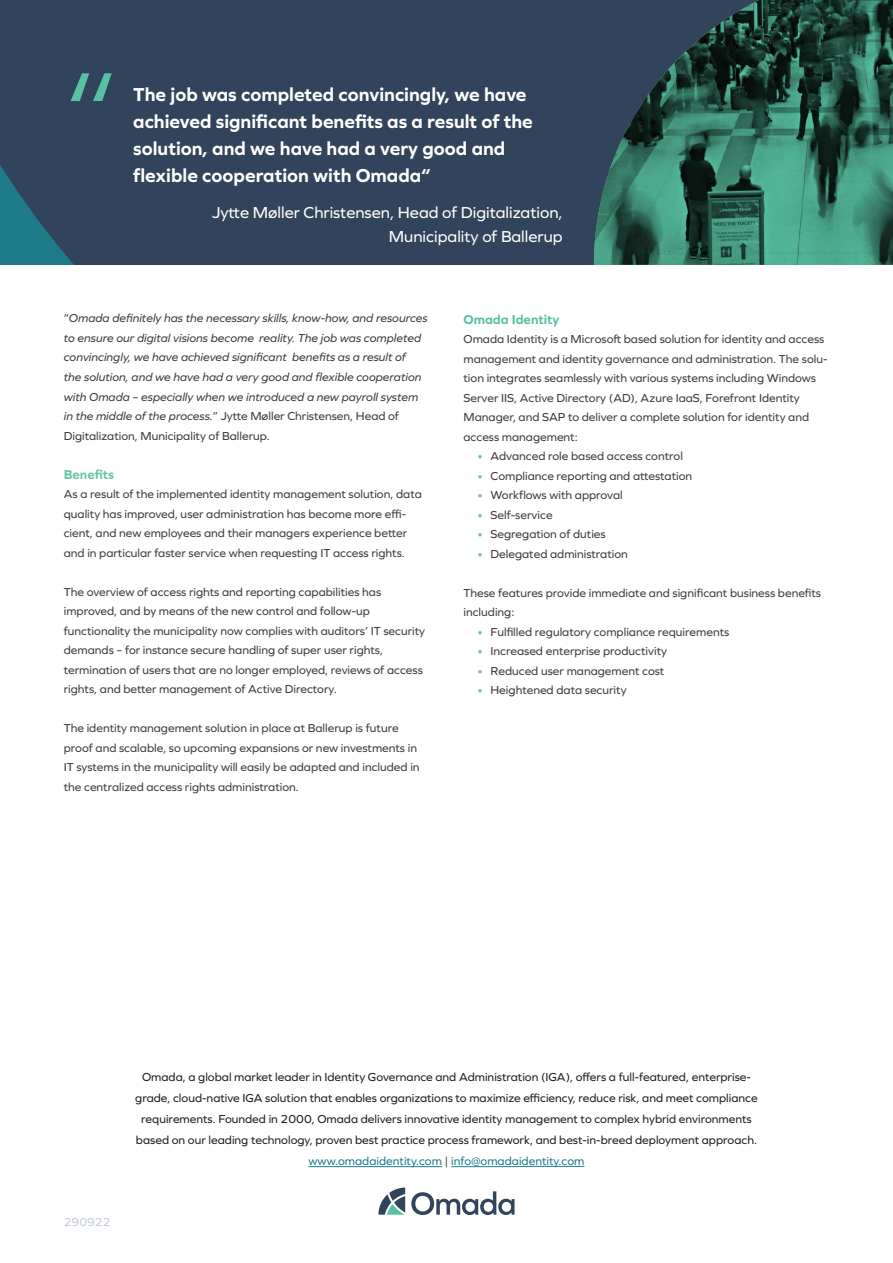
<style>
.page{position:relative;width:893px;height:1263px;background:#fff}
.page>*{position:absolute;margin:0;border:0;box-sizing:border-box;transform-origin:0 0}
.t1{font:132px "Graphie";color:#58c1a1}
.t2{font:700 19.5px/27px "Graphie";color:#fff}
.t3{font:16.5px/24px "Graphie";color:#fff;text-align:right}
.t4{font:700 13.5px "Graphie";color:#58c1a1}
.t5{font:700 13.5px "Graphie";color:#69c7aa}
.t6{font:12px/19.5px "Graphie";color:#3e3e3f}
.Contact_us{font:12px/21px "Graphie";color:#231f20;text-align:center}
.t7{font:italic 12px/19.5px "Graphie";color:#3e3e3f}
.Contact_us-2{font:12px "Graphie";color:#1e7c88}
.Bullet_list_1{font:12px "Graphie";color:#c3cbde}
.s1{font-style:normal}
.s2{color:#69c7aa}
.s3{color:#323232}
</style>
<div class="page">
<div style="left:0;top:0;width:893px;height:265px;background:#32445b"></div>
<svg style="left:0;top:165px;width:74px;height:100px"></svg>
<img style="left:594px;top:0;width:299px;height:265px">
<svg style="left:378px;top:1187px;width:27px;height:28px"></svg>
<svg style="left:411px;top:1191px;width:103px;height:24px"></svg>
<hr style="left:309px;top:1166px;width:133px;height:1px;background:#1e7c88">
<hr style="left:451px;top:1166px;width:68px;height:1px;background:#1e7c88">
<hr style="left:519px;top:1166px;width:65px;height:1px;background:#1e7c88">
<p class="t1" style="left:64px;top:40px;width:56px">“</p>
<p class="t2" style="left:133px;top:81px;width:401px">The job was completed convincingly, we have achieved significant benefits as a result of the solution, and we have had a very good and flexible cooperation with Omada“</p>
<p class="t3" style="left:212px;top:200px;width:352px">Jytte Møller Christensen, Head of Digitalization,<br>Municipality of Ballerup</p>
<p class="t7" style="left:64px;top:308px;width:365px"><span class="s1">“</span>Omada definitely has the necessary skills, know-how, and resources to ensure our digital visions become reality. The job was completed convincingly, we have achieved significant benefits as a result of<br>the solution, and we have had a very good and flexible cooperation with Omada – especially when we introduced a new payroll system in the middle of the process.<span class="s1">” Jytte Møller Christensen, Head of Digitalization, Municipality of Ballerup.</span></p>
<p class="t5" style="left:64px;top:466px;width:52px">Benefits</p>
<p class="t6" style="left:64px;top:484px;width:360px">As a result of the implemented identity management solution, data quality has improved, user administration has become more effi&shy;cient, and new employees and their managers experience better and in particular faster service when requesting IT access rights.</p>
<p class="t6" style="left:64px;top:581px;width:363px">The overview of access rights and reporting capabilities has improved, and by means of the new control and follow-up functionality the municipality now complies with auditors’ IT security demands – for instance secure handling of super user rights, termination of users that are no longer employed, reviews of access rights, and better management of Active Directory.</p>
<p class="t6" style="left:64px;top:718px;width:357px">The identity management solution in place at Ballerup is future proof and scalable, so upcoming expansions or new investments in IT systems in the municipality will easily be adapted and included in the centralized access rights administration.</p>
<p class="t4" style="left:463px;top:311px;width:97px">Omada Identity</p>
<p class="t6" style="left:463px;top:329px;width:366px">Omada Identity is a Microsoft based solution for identity and access management and identity governance and administration. The solu&shy;tion integrates seamlessly with various systems including Windows Server IIS, Active Directory (AD), Azure IaaS, Forefront Identity Manager, and SAP to deliver a complete solution for identity and access management:</p>
<p class="t6" style="left:477px;top:446px;width:207px"><span class="s2">•</span> Advanced role based access control</p>
<p class="t6" style="left:477px;top:466px;width:217px"><span class="s2">•</span> Compliance reporting and attestation</p>
<p class="t6" style="left:477px;top:485px;width:147px"><span class="s2">•</span> Workflows with approval</p>
<p class="t6" style="left:477px;top:505px;width:77px"><span class="s2">•</span> Self-service</p>
<p class="t6" style="left:477px;top:524px;width:130px"><span class="s2">•</span> Segregation of duties</p>
<p class="t6" style="left:477px;top:544px;width:152px"><span class="s2">•</span> Delegated administration</p>
<p class="t6" style="left:463px;top:583px;width:359px">These features provide immediate and significant business benefits including:</p>
<p class="t6" style="left:477px;top:622px;width:254px"><span class="s2">•</span> Fulfilled regulatory compliance requirements</p>
<p class="t6" style="left:477px;top:641px;width:192px"><span class="s2">•</span> Increased enterprise productivity</p>
<p class="t6" style="left:477px;top:661px;width:189px"><span class="s2">•</span> Reduced user management cost</p>
<p class="t6" style="left:477px;top:680px;width:151px"><span class="s2">•</span> Heightened data security</p>
<p class="Bullet_list_1" style="left:64px;top:1214px;width:48px">290922</p>
<p class="Contact_us" style="left:135px;top:1066px;width:624px">Omada, a global market leader in Identity Governance and Administration (IGA), offers a full-featured, enterprise&shy;grade, cloud-native IGA solution that enables organizations to maximize efficiency, reduce risk, and meet compliance requirements. Founded in 2000, Omada delivers innovative identity management to complex hybrid environments based on our leading technology, proven best practice process framework, and best-in-breed deployment approach.</p>
<p class="Contact_us-2" style="left:309px;top:1154px;width:277px">www.omadaidentity.com <span class="s3">|</span> info@omadaidentity.com</p>
</div>
